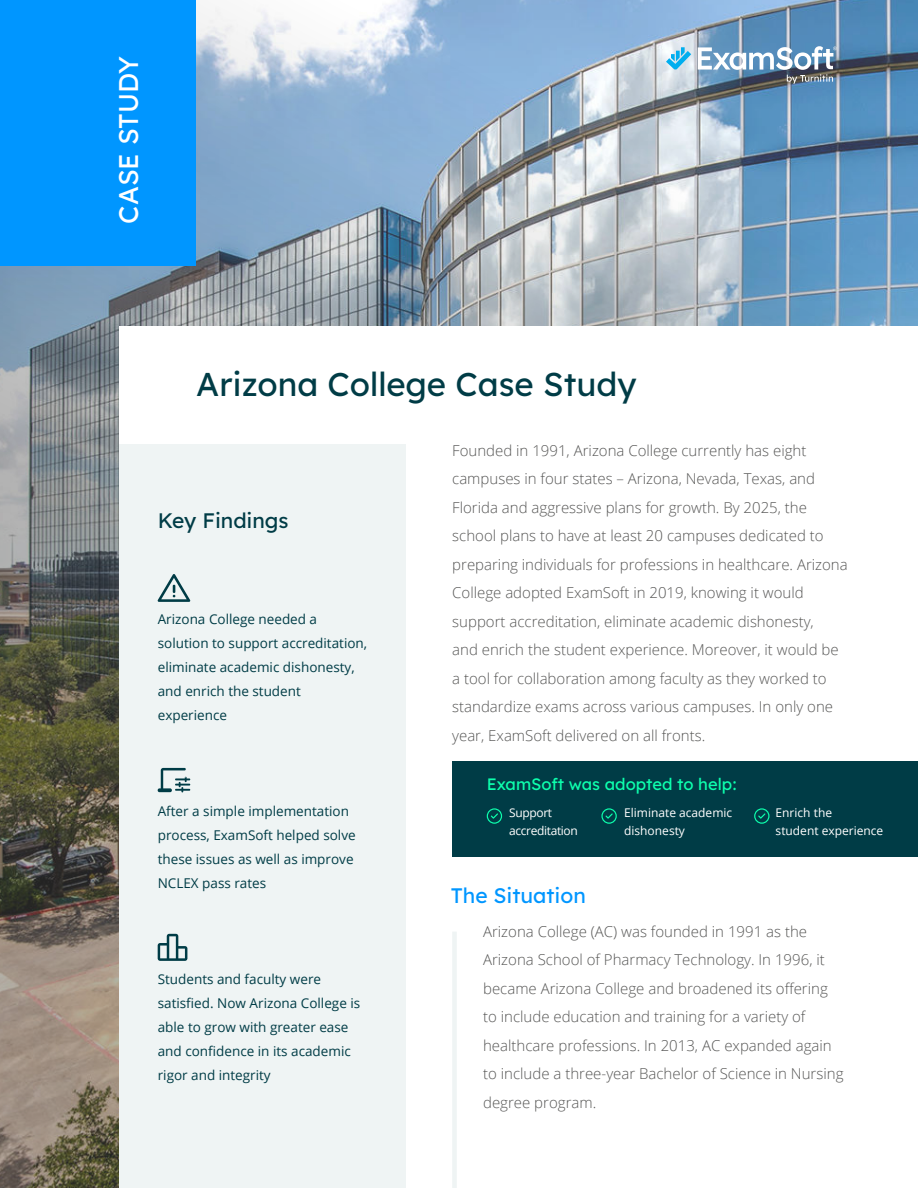
<style>
.page{position:relative;width:918px;height:1188px;background:#fff}
.page>*{position:absolute;margin:0;border:0;box-sizing:border-box;transform-origin:0 0}
.t1{font:33px "Lexend Deca";color:#003c46}
.t2{font:27px "Lexend Deca";color:#fff}
.t3{font:21px "Lexend Deca";color:#0096ff}
.t4{font:21px "Lexend Deca";color:#003c46}
.t5{font:16.5px "Lexend Deca";color:#0dffad}
.t6{font:300 15px/28.5px "Open Sans";color:#575756}
.t7{font:13.5px/24px "Open Sans";color:#003c46}
.t8{font:12px/18px "Open Sans";color:#fff}
.t9{font:12px/18px "Open Sans";letter-spacing:-.03em;color:#fff}
</style>
<div class="page">
<img style="left:0;top:0;width:918px;height:1188px">
<div style="left:119px;top:326px;width:799px;height:862px;background:#fff"></div>
<div style="left:119px;top:444px;width:287px;height:744px;background:#eff4f4"></div>
<div style="left:0;top:0;width:196px;height:266px;background:#0096ff"></div>
<svg style="left:698px;top:46px;width:139px;height:38px"></svg>
<svg style="left:666px;top:47px;width:25px;height:23px"></svg>
<svg style="left:158px;top:768px;width:32px;height:24px"></svg>
<svg style="left:158px;top:574px;width:32px;height:28px"></svg>
<svg style="left:158px;top:934px;width:29px;height:27px"></svg>
<div style="left:452px;top:761px;width:466px;height:95px;background:#003c46"></div>
<svg style="left:487px;top:808px;width:15px;height:16px"></svg>
<svg style="left:601px;top:808px;width:16px;height:16px"></svg>
<svg style="left:754px;top:808px;width:16px;height:16px"></svg>
<div style="left:452px;top:932px;width:5px;height:256px;background:#eff4f4"></div>
<h2 class="t2" style="left:106px;top:224px;width:169px;rotate:-90deg">CASE STUDY</h2>
<h1 class="t1" style="left:196px;top:356px;width:442px">Arizona College Case Study</h1>
<h3 class="t4" style="left:158px;top:503px;width:132px">Key Findings</h3>
<p class="t7" style="left:158px;top:606px;width:211px">Arizona College needed a solution to support accreditation, eliminate academic dishonesty, and enrich the student experience</p>
<p class="t7" style="left:158px;top:798px;width:199px">After a simple implementation process, ExamSoft helped solve these issues as well as improve<br>NCLEX pass rates</p>
<p class="t7" style="left:158px;top:966px;width:204px">Students and faculty were satisfied. Now Arizona College is able to grow with greater ease and confidence in its academic rigor and integrity</p>
<p class="t6" style="left:452px;top:436px;width:397px">Founded in 1991, Arizona College currently has eight campuses in four states – Arizona, Nevada, Texas, and Florida and aggressive plans for growth. By 2025, the school plans to have at least 20 campuses dedicated to preparing individuals for professions in healthcare. Arizona College adopted ExamSoft in 2019, knowing it would support accreditation, eliminate academic dishonesty,<br>and enrich the student experience. Moreover, it would be a tool for collaboration among faculty as they worked to standardize exams across various campuses. In only one year, ExamSoft delivered on all fronts.</p>
<p class="t5" style="left:487px;top:770px;width:252px">ExamSoft was adopted to help:</p>
<p class="t9" style="left:509px;top:803px;width:70px">Support accreditation</p>
<p class="t8" style="left:624px;top:803px;width:110px">Eliminate academic dishonesty</p>
<p class="t8" style="left:776px;top:803px;width:109px">Enrich the<br>student experience</p>
<h3 class="t3" style="left:451px;top:878px;width:137px">The Situation</h3>
<p class="t6" style="left:483px;top:917px;width:362px">Arizona College (AC) was founded in 1991 as the Arizona School of Pharmacy Technology. In 1996, it became Arizona College and broadened its offering to include education and training for a variety of healthcare professions. In 2013, AC expanded again to include a three-year Bachelor of Science in Nursing degree program.</p>
</div>
